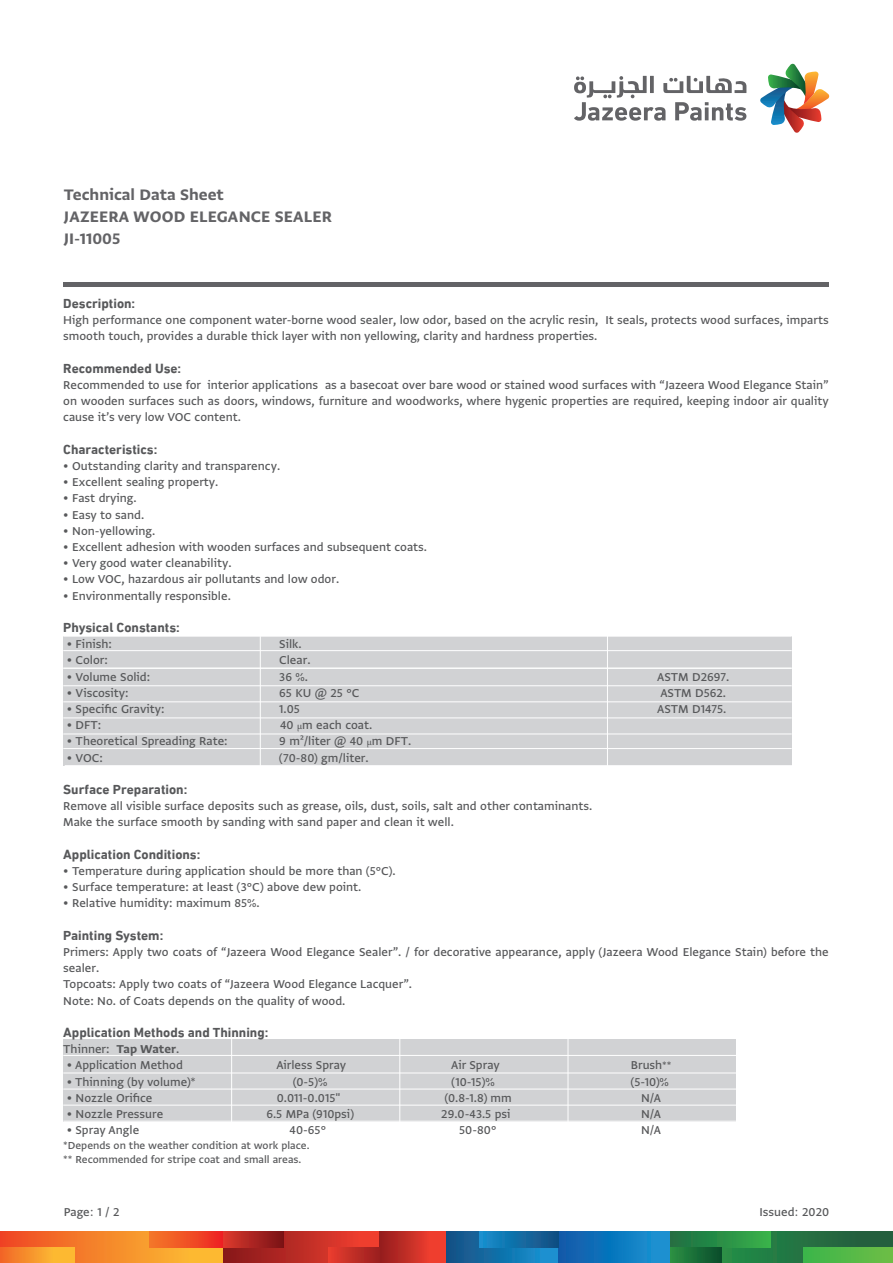
<style>
.page{position:relative;width:893px;height:1263px;background:#fff}
.page>*{position:absolute;margin:0;border:0;box-sizing:border-box;transform-origin:0 0}
.t1{font:700 18px/21.6px "Greta Arabic AR+LT";color:#636366}
.t2{font:500 13.5px/16.2px "Greta Arabic AR+LT";color:#57585a}
.t3{font:700 13.5px "DIN Next LTW23";color:#57585a}
.t4{font:500 12px/14.4px "Greta Arabic AR+LT";color:#57585a}
.s1{font-family:"Adobe Arabic";font-weight:400}
.s2{font-weight:700}
.s3{font-size:12px}
</style>
<div class="page">
<div style="left:63px;top:636px;width:729px;height:130px;background:#d1d2d4"></div>
<hr style="left:65px;top:765px;width:728px;height:1px;background:#fff">
<hr style="left:63px;top:748px;width:729px;height:1px;background:#fff">
<hr style="left:63px;top:734px;width:729px;height:1px;background:#fff">
<hr style="left:63px;top:718px;width:729px;height:1px;background:#fff">
<hr style="left:63px;top:702px;width:729px;height:1px;background:#fff">
<hr style="left:63px;top:685px;width:729px;height:1px;background:#fff">
<hr style="left:63px;top:668px;width:729px;height:1px;background:#fff">
<hr style="left:63px;top:650px;width:729px;height:1px;background:#fff">
<hr style="left:63px;top:636px;width:729px;height:1px;background:#fff">
<hr style="left:260px;top:636px;width:1px;height:162px;background:#fff">
<div style="left:63px;top:1039px;width:673px;height:82px;background:#d1d2d4"></div>
<hr style="left:63px;top:1105px;width:673px;height:1px;background:#fff">
<hr style="left:63px;top:1089px;width:673px;height:1px;background:#fff">
<hr style="left:63px;top:1073px;width:673px;height:1px;background:#fff">
<hr style="left:63px;top:1055px;width:673px;height:1px;background:#fff">
<hr style="left:231px;top:1039px;width:1px;height:146px;background:#fff">
<hr style="left:400px;top:1039px;width:1px;height:146px;background:#fff">
<hr style="left:568px;top:1039px;width:1px;height:146px;background:#fff">
<svg style="left:574px;top:76px;width:172px;height:45px"></svg>
<svg style="left:760px;top:64px;width:70px;height:69px"></svg>
<hr style="left:63px;top:282px;width:766px;height:4px;background:#636366">
<svg style="left:0;top:1231px;width:223px;height:32px;background:#f5872b"></svg>
<div style="left:150px;top:1231px;width:73px;height:16px;background:linear-gradient(to right,#f47a28,#ed2422)"></div>
<div style="left:0;top:1247px;width:74px;height:16px;background:linear-gradient(to right,#f26b27,#ffc833)"></div>
<svg style="left:721px;top:1231px;width:172px;height:32px;background:#247342"></svg>
<div style="left:804px;top:1247px;width:89px;height:16px;background:linear-gradient(to right,#3bb54a,#6ebe45)"></div>
<div style="left:670px;top:1231px;width:100px;height:16px;background:linear-gradient(to right,#1d6d43,#37b14a)"></div>
<div style="left:670px;top:1247px;width:51px;height:16px;background:linear-gradient(to right,#2b9043,#094d2c)"></div>
<svg style="left:223px;top:1231px;width:156px;height:32px;background:#be2c25"></svg>
<div style="left:379px;top:1231px;width:67px;height:32px;background:linear-gradient(to right,#951d1e,#ff4431)"></div>
<div style="left:328px;top:1247px;width:51px;height:16px;background:linear-gradient(to right,#ea3d2e,#9a1f1f)"></div>
<div style="left:223px;top:1231px;width:61px;height:16px;background:linear-gradient(to right,#de392d,#771115)"></div>
<svg style="left:446px;top:1231px;width:112px;height:32px;background:#156da5"></svg>
<svg style="left:558px;top:1231px;width:112px;height:32px;background:#1177be"></svg>
<div style="left:480px;top:1231px;width:78px;height:16px;background:linear-gradient(to right,#158fcd,#134d81)"></div>
<hr style="left:607px;top:617px;width:1px;height:162px;background:#fff">
<h1 class="t1" style="left:64px;top:183px;width:270px">Technical Data Sheet<br>JAZEERA WOOD ELEGANCE SEALER<br>JI-11005</h1>
<p class="t3" style="left:63px;top:295px;width:74px">Description:</p>
<p class="t2" style="left:63px;top:311px;width:767px">High performance one component water-borne wood sealer, low odor, based on the acrylic resin, It seals, protects wood surfaces, imparts smooth touch, provides a durable thick layer with non yellowing, clarity and hardness properties.</p>
<p class="t3" style="left:63px;top:360px;width:120px">Recommended Use:</p>
<p class="t2" style="left:63px;top:375px;width:767px;text-align:justify">Recommended to use for interior applications as a basecoat over bare wood or stained wood surfaces with “Jazeera Wood Elegance Stain” on wooden surfaces such as doors, windows, furniture and woodworks, where hygenic properties are required, keeping indoor air quality cause it’s very low VOC content.</p>
<p class="t3" style="left:63px;top:441px;width:96px">Characteristics:</p>
<p class="t2" style="left:63px;top:456px;width:218px">• Outstanding clarity and transparency.</p>
<p class="t2" style="left:63px;top:473px;width:157px">• Excellent sealing property.</p>
<p class="t2" style="left:63px;top:489px;width:75px">• Fast drying.</p>
<p class="t2" style="left:63px;top:505px;width:83px">• Easy to sand.</p>
<p class="t2" style="left:63px;top:521px;width:94px">• Non-yellowing.</p>
<p class="t2" style="left:63px;top:537px;width:365px">• Excellent adhesion with wooden surfaces and subsequent coats.</p>
<p class="t2" style="left:63px;top:554px;width:170px">• Very good water cleanability.</p>
<p class="t2" style="left:63px;top:570px;width:277px">• Low VOC, hazardous air pollutants and low odor.</p>
<p class="t2" style="left:63px;top:586px;width:169px">• Environmentally responsible.</p>
<p class="t3" style="left:63px;top:619px;width:118px">Physical Constants:</p>
<p class="t2" style="left:67px;top:635px;width:47px">• Finish:</p>
<p class="t2" style="left:279px;top:635px;width:24px">Silk.</p>
<p class="t2" style="left:67px;top:651px;width:43px">• Color:</p>
<p class="t2" style="left:279px;top:651px;width:33px">Clear.</p>
<p class="t2" style="left:67px;top:667px;width:85px">• Volume Solid:</p>
<p class="t2" style="left:279px;top:667px;width:30px">36 %.</p>
<p class="t2" style="left:657px;top:667px;width:73px">ASTM D2697.</p>
<p class="t2" style="left:67px;top:683px;width:64px">• Viscosity:</p>
<p class="t2" style="left:279px;top:683px;width:81px">65 KU @ 25 °C</p>
<p class="t2" style="left:660px;top:683px;width:67px">ASTM D562.</p>
<p class="t2" style="left:67px;top:699px;width:99px">• Specific Gravity:</p>
<p class="t2" style="left:279px;top:699px;width:22px">1.05</p>
<p class="t2" style="left:657px;top:699px;width:71px">ASTM D1475.</p>
<p class="t2" style="left:67px;top:716px;width:36px">• DFT:</p>
<p class="t2" style="left:280px;top:716px;width:94px">40 <span class="s1">µ</span>m each coat.</p>
<p class="t2" style="left:67px;top:732px;width:162px">• Theoretical Spreading Rate:</p>
<p class="t2" style="left:279px;top:732px;width:134px">9 m²/liter @ 40 <span class="s1">µ</span>m DFT.</p>
<p class="t2" style="left:67px;top:748px;width:38px">• VOC:</p>
<p class="t2" style="left:279px;top:748px;width:91px">(70-80) gm/liter.</p>
<p class="t3" style="left:63px;top:781px;width:126px">Surface Preparation:</p>
<p class="t2" style="left:63px;top:797px;width:530px">Remove all visible surface deposits such as grease, oils, dust, soils, salt and other contaminants.<br>Make the surface smooth by sanding with sand paper and clean it well.</p>
<p class="t3" style="left:63px;top:846px;width:139px">Application Conditions:</p>
<p class="t2" style="left:63px;top:861px;width:334px">• Temperature during application should be more than (5°C).</p>
<p class="t2" style="left:63px;top:878px;width:300px">• Surface temperature: at least (3°C) above dew point.</p>
<p class="t2" style="left:63px;top:894px;width:198px">• Relative humidity: maximum 85%.</p>
<p class="t3" style="left:63px;top:927px;width:102px">Painting System:</p>
<p class="t2" style="left:63px;top:942px;width:767px">Primers: Apply two coats of “Jazeera Wood Elegance Sealer”. / for decorative appearance, apply (Jazeera Wood Elegance Stain) before the sealer.<br>Topcoats: Apply two coats of “Jazeera Wood Elegance Lacquer”.<br>Note: No. of Coats depends on the quality of wood.</p>
<p class="t3" style="left:63px;top:1024px;width:207px">Application Methods and Thinning:</p>
<p class="t2" style="left:63px;top:1040px;width:118px">Thinner: <span class="s2">Tap Water</span>.</p>
<p class="t2" style="left:67px;top:1056px;width:118px">• Application Method</p>
<p class="t2" style="left:276px;top:1056px;width:71px">Airless Spray</p>
<p class="t2" style="left:451px;top:1056px;width:50px">Air Spray</p>
<p class="t2" style="left:631px;top:1056px;width:42px">Brush<span class="s3">**</span></p>
<p class="t2" style="left:67px;top:1072px;width:131px">• Thinning (by volume)*</p>
<p class="t2" style="left:293px;top:1072px;width:36px">(0-5)%</p>
<p class="t2" style="left:452px;top:1072px;width:45px">(10-15)%</p>
<p class="t2" style="left:631px;top:1072px;width:40px">(5-10)%</p>
<p class="t2" style="left:67px;top:1088px;width:87px">• Nozzle Orifice</p>
<p class="t2" style="left:277px;top:1088px;width:65px">0.011-0.015"</p>
<p class="t2" style="left:445px;top:1088px;width:69px">(0.8-1.8) mm</p>
<p class="t2" style="left:641px;top:1088px;width:22px">N/A</p>
<p class="t2" style="left:67px;top:1104px;width:98px">• Nozzle Pressure</p>
<p class="t2" style="left:266px;top:1104px;width:89px">6.5 MPa (910psi)</p>
<p class="t2" style="left:441px;top:1104px;width:71px">29.0-43.5 psi</p>
<p class="t2" style="left:641px;top:1104px;width:22px">N/A</p>
<p class="t2" style="left:67px;top:1121px;width:74px">• Spray Angle</p>
<p class="t2" style="left:290px;top:1121px;width:38px">40-65°</p>
<p class="t2" style="left:459px;top:1121px;width:39px">50-80°</p>
<p class="t2" style="left:641px;top:1121px;width:22px">N/A</p>
<p class="t4" style="left:63px;top:1137px;width:248px">*Depends on the weather condition at work place. ** Recommended for stripe coat and small areas.</p>
<p class="t2" style="left:64px;top:1203px;width:57px">Page: 1 / 2</p>
<p class="t2" style="left:759px;top:1203px;width:71px">Issued: 2020</p>
</div>
